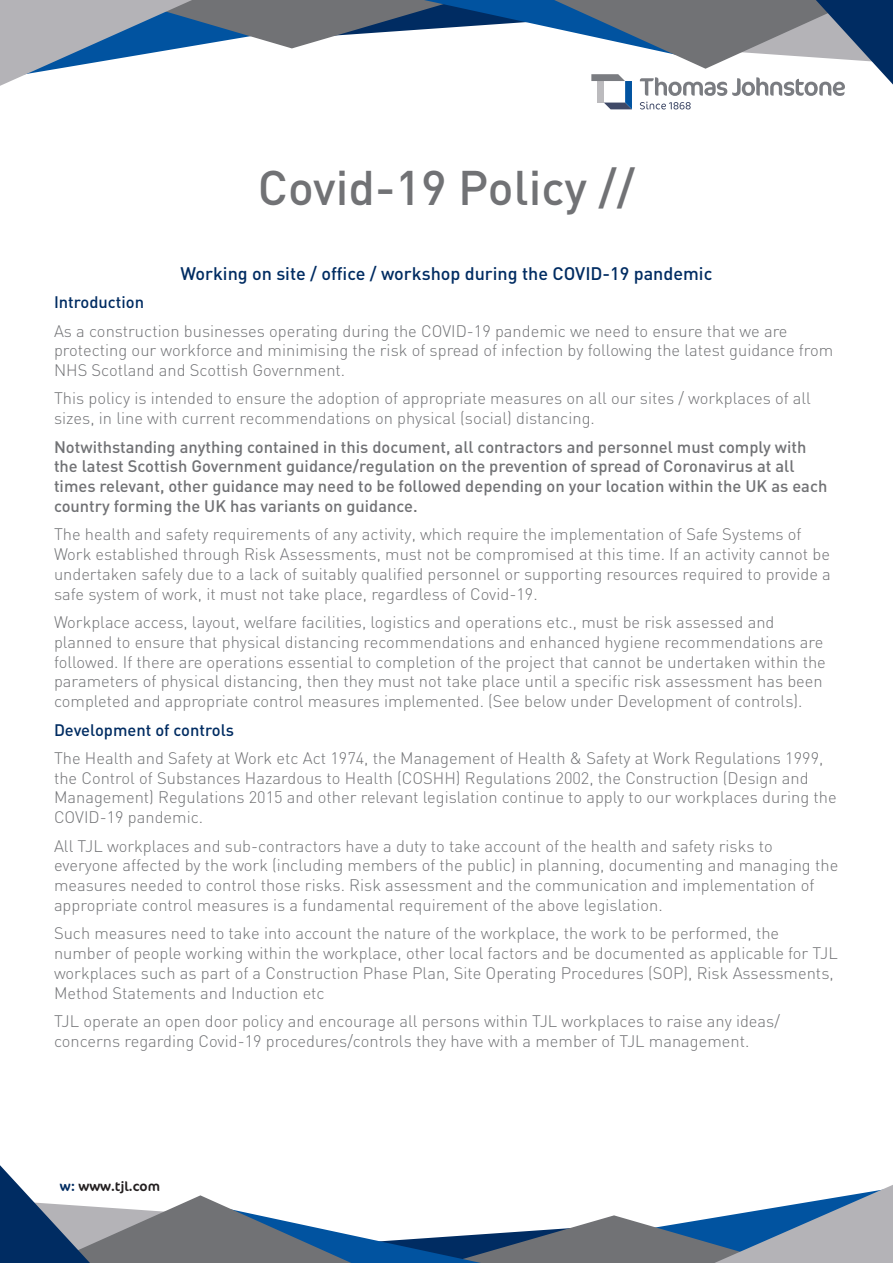
<style>
.page{position:relative;width:893px;height:1263px;background:#fff}
.page>*{position:absolute;margin:0;border:0;box-sizing:border-box;transform-origin:0 0}
.Main_policy_heading{font:500 48px "DIN";color:#717275}
.Copy{font:500 18px "DIN";color:#002c62}
.Copy-2{font:300 16.5px/19.8px "DIN";color:#717275}
.Copy-3{font:500 16.5px/19.8px "DIN";color:#717275}
.Copy-4{font:500 16.5px "DIN";color:#002c62}
.t1{font:13.5px "Cocon";color:#231f20}
.s1{color:#002c62}
</style>
<div class="page">
<svg style="left:0;top:0;width:893px;height:109px"></svg>
<svg style="left:0;top:1165px;width:893px;height:98px"></svg>
<div style="left:817px;top:1178px;width:22px;height:15px;background:#fff"></div>
<p class="Main_policy_heading" style="left:258px;top:155px;width:379px">Covid-19 Policy //</p>
<p class="Copy" style="left:181px;top:261px;width:533px">Working on site / office / workshop during the COVID-19 pandemic</p>
<p class="Copy-4" style="left:54px;top:291px;width:92px">Introduction</p>
<p class="Copy-2" style="left:54px;top:320px;width:781px">As a construction businesses operating during the COVID-19 pandemic we need to ensure that we are protecting our workforce and minimising the risk of spread of infection by following the latest guidance from<br>NHS Scotland and Scottish Government.</p>
<p class="Copy-2" style="left:54px;top:388px;width:758px">This policy is intended to ensure the adoption of appropriate measures on all our sites / workplaces of all sizes, in line with current recommendations on physical (social) distancing.</p>
<p class="Copy-3" style="left:54px;top:436px;width:775px">Notwithstanding anything contained in this document, all contractors and personnel must comply with the latest Scottish Government guidance/regulation on the prevention of spread of Coronavirus at all times relevant, other guidance may need to be followed depending on your location within the UK as each country forming the UK has variants on guidance.</p>
<p class="Copy-2" style="left:54px;top:524px;width:778px">The health and safety requirements of any activity, which require the implementation of Safe Systems of Work established through Risk Assessments, must not be compromised at this time. If an activity cannot be undertaken safely due to a lack of suitably qualified personnel or supporting resources required to provide a safe system of work, it must not take place, regardless of Covid-19.</p>
<p class="Copy-2" style="left:54px;top:611px;width:773px">Workplace access, layout, welfare facilities, logistics and operations etc., must be risk assessed and planned to ensure that physical distancing recommendations and enhanced hygiene recommendations are followed. If there are operations essential to completion of the project that cannot be undertaken within the parameters of physical distancing, then they must not take place until a specific risk assessment has been completed and appropriate control measures implemented. (See below under Development of controls).</p>
<p class="Copy-4" style="left:54px;top:718px;width:182px">Development of controls</p>
<p class="Copy-2" style="left:54px;top:747px;width:784px">The Health and Safety at Work etc Act 1974, the Management of Health &amp; Safety at Work Regulations 1999, the Control of Substances Hazardous to Health (COSHH) Regulations 2002, the Construction (Design and Management) Regulations 2015 and other relevant legislation continue to apply to our workplaces during the COVID-19 pandemic.</p>
<p class="Copy-2" style="left:54px;top:835px;width:786px">All TJL workplaces and sub-contractors have a duty to take account of the health and safety risks to everyone affected by the work (including members of the public) in planning, documenting and managing the measures needed to control those risks. Risk assessment and the communication and implementation of appropriate control measures is a fundamental requirement of the above legislation.</p>
<p class="Copy-2" style="left:54px;top:923px;width:785px">Such measures need to take into account the nature of the workplace, the work to be performed, the number of people working within the workplace, other local factors and be documented as applicable for TJL workplaces such as part of a Construction Phase Plan, Site Operating Procedures (SOP), Risk Assessments, Method Statements and Induction etc</p>
<p class="Copy-2" style="left:54px;top:1010px;width:727px">TJL operate an open door policy and encourage all persons within TJL workplaces to raise any ideas/ concerns regarding Covid-19 procedures/controls they have with a member of TJL management.</p>
<p class="t1" style="left:60px;top:1176px;width:102px"><span class="s1">w:</span> www.tjl.com</p>
</div>
